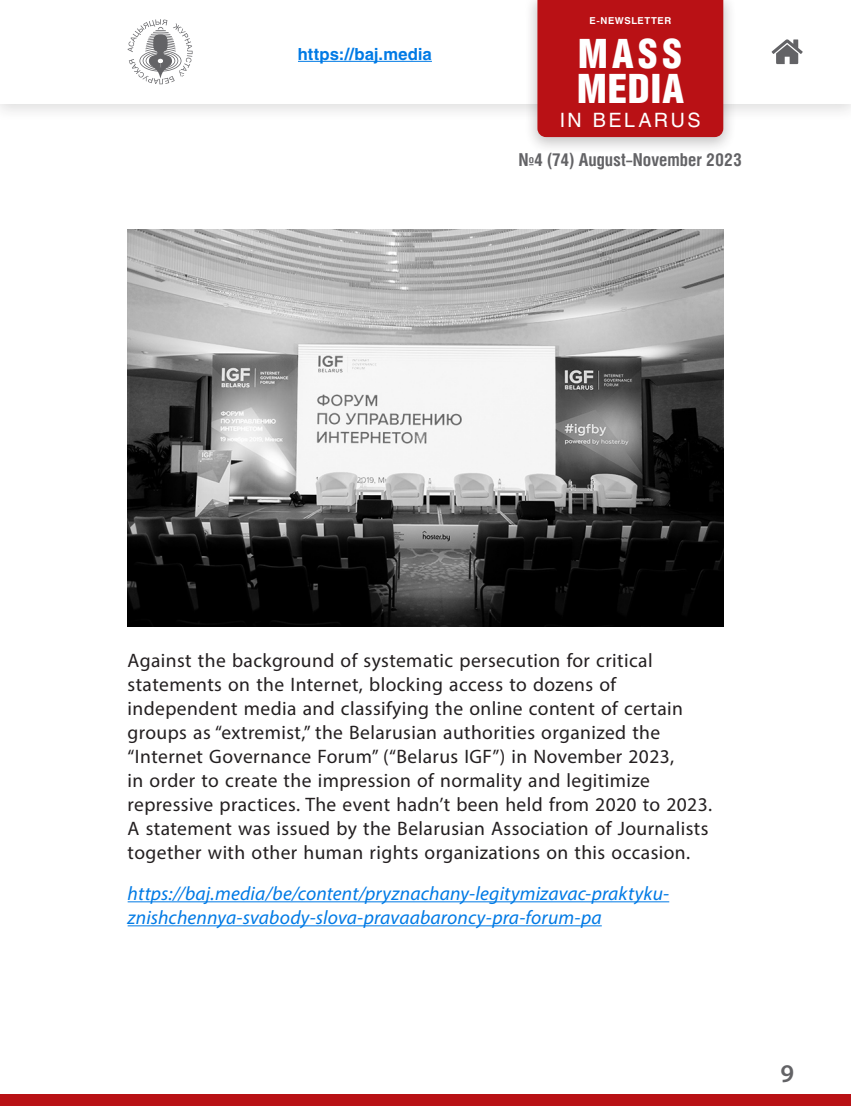
<style>
.page{position:relative;width:851px;height:1106px;background:#fff}
.page>*{position:absolute;margin:0;border:0;box-sizing:border-box;transform-origin:0 0}
.t1{font:40.5px/35.2px "Helios Cond Black C";letter-spacing:.025em;color:#fff}
.t2{font:600 25.5px "Myriad Pro";color:#636366}
.t3{font:19.5px/24px "Myriad Pro";letter-spacing:.02em;color:#231f20}
.t4{font:italic 19.5px/24px "Myriad Pro";letter-spacing:.01em;color:#007ae5}
.t5{font:19.5px "Helios C";letter-spacing:.14em;color:#fff}
.t6{font:700 17.85px "Helios Cond C";color:#636366}
.t7{font:700 16.5px "Helios C";letter-spacing:.005em;color:#007ae5}
.t8{font:700 9.45px "Helios C";letter-spacing:.06em;color:#fff}
</style>
<div class="page">
<div style="left:0;top:1094px;width:850px;height:12px;background:#b91115"></div>
<hr style="left:128px;top:901px;width:541px;height:1px;background:#007ae5">
<hr style="left:128px;top:925px;width:473px;height:1px;background:#007ae5">
<img style="left:128px;top:230px;width:595px;height:396px">
<div style="left:0;top:0;width:850px;height:122px;background:#231f20;opacity:.15"></div>
<div style="left:0;top:0;width:850px;height:103px;background:#fff"></div>
<svg style="left:128px;top:19px;width:64px;height:65px"></svg>
<hr style="left:298px;top:61px;width:134px;height:1px;background:#007ae5">
<svg style="left:771px;top:39px;width:31px;height:25px"></svg>
<div style="left:523px;top:0;width:213px;height:155px;background:#231f20;opacity:.25"></div>
<div style="left:537px;top:0;width:186px;height:137px;background:#b91115"></div>
<p class="t7" style="left:298px;top:44px;width:135px">https://baj.media</p>
<p class="t8" style="left:589px;top:15px;width:83px">E-NEWSLETTER</p>
<h1 class="t1" style="left:576px;top:35px;width:109px">MASS<br>MEDIA</h1>
<p class="t5" style="left:560px;top:109px;width:142px">IN BELARUS</p>
<p class="t6" style="left:518px;top:149px;width:225px">№4 (74) August–November 2023</p>
<p class="t3" style="left:128px;top:648px;width:586px">Against the background of systematic persecution for critical statements on the Internet, blocking access to dozens of independent media and classifying the online content of certain groups as “extremist,” the Belarusian authorities organized the “Internet Governance Forum” (“Belarus IGF”) in November 2023,<br>in order to create the impression of normality and legitimize repressive practices. The event hadn’t been held from 2020 to 2023.<br>A statement was issued by the Belarusian Association of Journalists together with other human rights organizations on this occasion.</p>
<p class="t4" style="left:128px;top:881px;width:543px">https://baj.media/be/content/pryznachany-legitymizavac-praktyku&shy;znishchennya-svabody-slova-pravaabaroncy-pra-forum-pa</p>
<h2 class="t2" style="left:780px;top:1057px;width:15px">9</h2>
</div>
